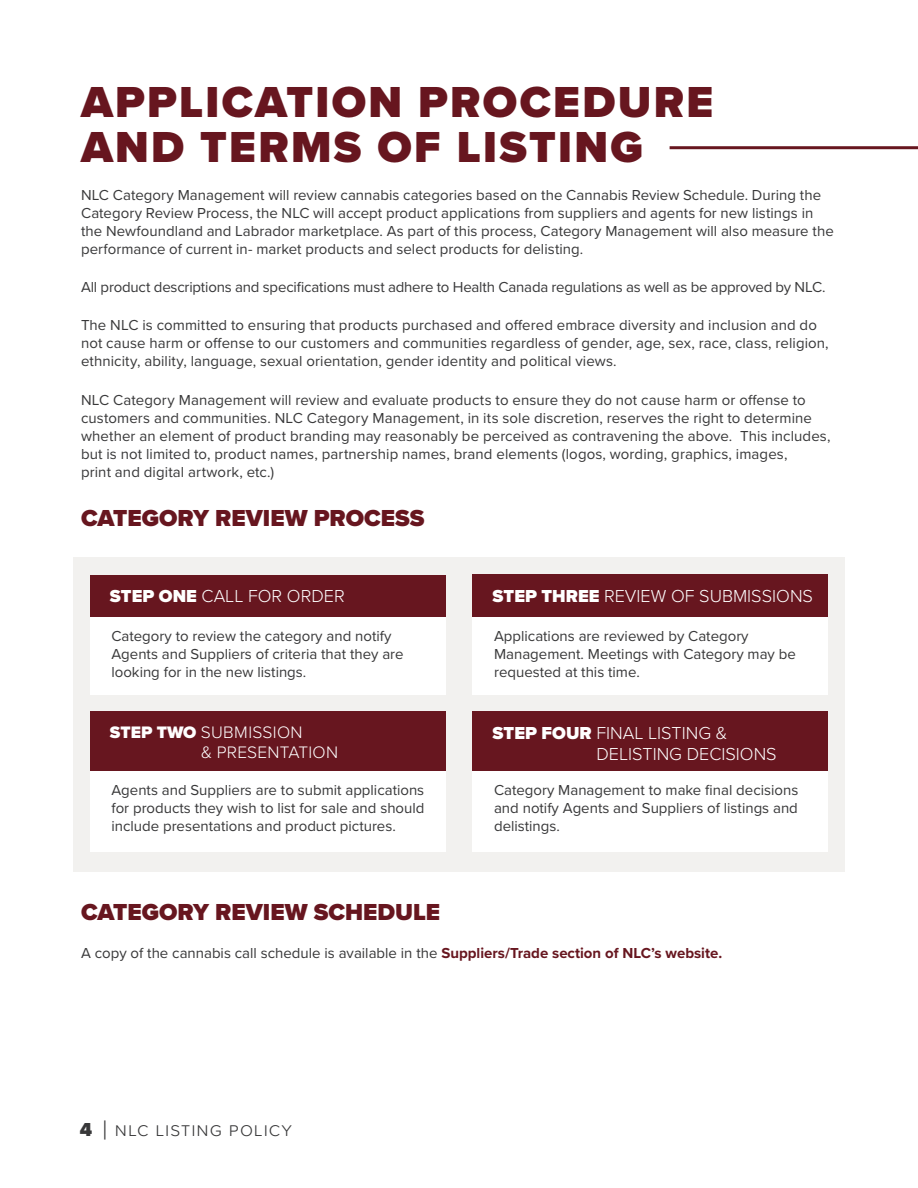
<style>
.page{position:relative;width:918px;height:1188px;background:#fff}
.page>*{position:absolute;margin:0;border:0;box-sizing:border-box;transform-origin:0 0}
.t1{font:900 45px/45px "Proxima Nova";letter-spacing:.05em;color:#67161f}
.t2{font:900 24px "Proxima Nova";color:#67161f}
.t3{font:300 19.5px "Proxima Nova";letter-spacing:.05em;color:#383839}
.t4{font:300 18px/21.6px "Proxima Nova";color:#fff}
.t5{font:300 17.25px/20.7px "Proxima Nova";letter-spacing:.015em;color:#fff}
.t6{font:15px/18px "Proxima Nova";letter-spacing:.005em;color:#383839}
.s1{font-weight:900}
.s2{font-weight:700;color:#67161f}
.s3{font-size:27px}
</style>
<div class="page">
<div style="left:73px;top:558px;width:772px;height:314px;background:#f2f1ef"></div>
<div style="left:90px;top:575px;width:356px;height:42px;background:#67161f"></div>
<div style="left:90px;top:617px;width:356px;height:77px;background:#fff"></div>
<div style="left:90px;top:711px;width:356px;height:61px;background:#67161f"></div>
<div style="left:90px;top:772px;width:356px;height:80px;background:#fff"></div>
<div style="left:472px;top:575px;width:356px;height:42px;background:#67161f"></div>
<div style="left:472px;top:617px;width:356px;height:78px;background:#fff"></div>
<div style="left:472px;top:711px;width:356px;height:61px;background:#67161f"></div>
<div style="left:472px;top:772px;width:356px;height:80px;background:#fff"></div>
<hr style="left:670px;top:146px;width:248px;height:3px;background:#67161f">
<h1 class="t1" style="left:81px;top:79px;width:634px">APPLICATION PROCEDURE<br>AND TERMS OF LISTING</h1>
<p class="t6" style="left:81px;top:185px;width:754px">NLC Category Management will review cannabis categories based on the Cannabis Review Schedule. During the Category Review Process, the NLC will accept product applications from suppliers and agents for new listings in the Newfoundland and Labrador marketplace. As part of this process, Category Management will also measure the performance of current in- market products and select products for delisting.</p>
<p class="t6" style="left:81px;top:277px;width:746px">All product descriptions and specifications must adhere to Health Canada regulations as well as be approved by NLC.</p>
<p class="t6" style="left:81px;top:316px;width:749px">The NLC is committed to ensuring that products purchased and offered embrace diversity and inclusion and do not cause harm or offense to our customers and communities regardless of gender, age, sex, race, class, religion, ethnicity, ability, language, sexual orientation, gender identity and political views.</p>
<p class="t6" style="left:81px;top:390px;width:751px">NLC Category Management will review and evaluate products to ensure they do not cause harm or offense to customers and communities. NLC Category Management, in its sole discretion, reserves the right to determine whether an element of product branding may reasonably be perceived as contravening the above. This includes, but is not limited to, product names, partnership names, brand elements (logos, wording, graphics, images,<br>print and digital artwork, etc.)</p>
<h2 class="t2" style="left:81px;top:500px;width:345px">CATEGORY REVIEW PROCESS</h2>
<p class="t4" style="left:110px;top:584px;width:236px"><span class="s1">STEP ONE</span> CALL FOR ORDER</p>
<p class="t6" style="left:111px;top:626px;width:294px">Category to review the category and notify<br>Agents and Suppliers of criteria that they are looking for in the new listings.</p>
<p class="t5" style="left:201px;top:721px;width:139px;text-indent:-91px"><span class="s1">STEP TWO</span> SUBMISSION<br>&amp; PRESENTATION</p>
<p class="t6" style="left:111px;top:781px;width:315px;text-align:justify">Agents and Suppliers are to submit applications for products they wish to list for sale and should include presentations and product pictures.</p>
<p class="t4" style="left:493px;top:584px;width:322px"><span class="s1">STEP THREE</span> REVIEW OF SUBMISSIONS</p>
<p class="t6" style="left:494px;top:626px;width:303px">Applications are reviewed by Category<br>Management. Meetings with Category may be requested at this time.</p>
<p class="t4" style="left:596px;top:721px;width:182px;text-indent:-104px"><span class="s1">STEP FOUR</span> FINAL LISTING &amp;<br>DELISTING DECISIONS</p>
<p class="t6" style="left:494px;top:781px;width:306px;text-align:justify">Category Management to make final decisions and notify Agents and Suppliers of listings and delistings.</p>
<h2 class="t2" style="left:81px;top:894px;width:361px">CATEGORY REVIEW SCHEDULE</h2>
<p class="t6" style="left:81px;top:944px;width:643px">A copy of the cannabis call schedule is available in the <span class="s2">Suppliers/Trade section of NLC’s website.</span></p>
<h3 class="t3" style="left:80px;top:1115px;width:213px"><span class="s1">4</span> <span class="s3">|</span> nlc listing policy</h3>
</div>
